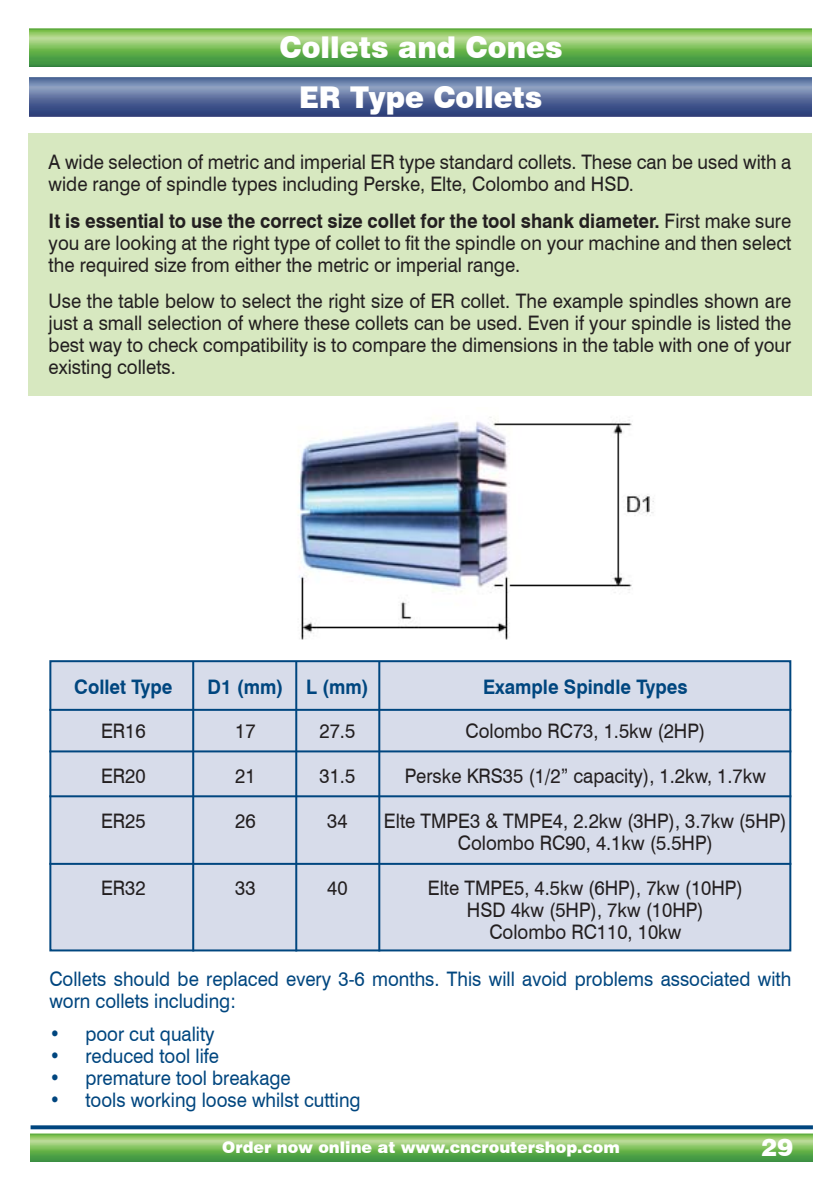
<style>
.page{position:relative;width:840px;height:1190px;background:#fff}
.page>*{position:absolute;margin:0;border:0;box-sizing:border-box;transform-origin:0 0}
.t1{font:900 30px/49.6px "Swiss 721 BT";color:#fff;text-align:center;scale:.95 1}
.t2{font:900 24px "Swiss 721 BT";color:#fff}
.t3{font:20px/22px "Swiss 721 BT";color:#231f20;text-align:justify;scale:.93 1}
.t4{font:20px/22px "Swiss 721 BT";color:#00467f;scale:.93 1}
.t5{font:700 20px "Swiss 721 BT";color:#00467f;scale:.93 1}
.t6{font:900 16px "Swiss 721 BT";color:#fff}
.s1{font-weight:700}
</style>
<div class="page">
<svg style="left:31px;top:1125px;width:782px;height:4px;background:#16568a"></svg>
<img style="left:30px;top:1134px;width:783px;height:28px">
<img style="left:29px;top:28px;width:783px;height:39px">
<div style="left:29px;top:133px;width:783px;height:262px;background:#d7e8c0"></div>
<img style="left:30px;top:78px;width:782px;height:39px">
<div style="left:50px;top:661px;width:740px;height:289px;background:#d7dcea"></div>
<div style="left:49px;top:660px;width:742px;height:291px;border:2px solid #00467f"></div>
<hr style="left:192px;top:661px;width:2px;height:290px;background:#00467f">
<hr style="left:295px;top:661px;width:2px;height:290px;background:#00467f">
<hr style="left:378px;top:661px;width:2px;height:290px;background:#00467f">
<hr style="left:49px;top:709px;width:742px;height:2px;background:#00467f">
<hr style="left:49px;top:750px;width:742px;height:2px;background:#00467f">
<hr style="left:49px;top:795px;width:742px;height:2px;background:#00467f">
<hr style="left:49px;top:863px;width:742px;height:2px;background:#00467f">
<img style="left:298px;top:417px;width:356px;height:223px">
<h1 class="t1" style="left:280px;top:22px;width:299px">Collets and Cones<br>ER Type Collets</h1>
<p class="t3" style="left:49px;top:151px;width:800px">A wide selection of metric and imperial ER type standard collets. These can be used with a wide range of spindle types including Perske, Elte, Colombo and HSD.</p>
<p class="t3" style="left:49px;top:209px;width:800px"><span class="s1">It is essential to use the correct size collet for the tool shank diameter.</span> First make sure you are looking at the right type of collet to fit the spindle on your machine and then select the required size from either the metric or imperial range.</p>
<p class="t3" style="left:49px;top:289px;width:800px">Use the table below to select the right size of ER collet. The example spindles shown are just a small selection of where these collets can be used. Even if your spindle is listed the best way to check compatibility is to compare the dimensions in the table with one of your existing collets.</p>
<p class="t5" style="left:74px;top:675px;width:107px">Collet Type</p>
<p class="t5" style="left:207px;top:675px;width:175px">D1 (mm) L (mm)</p>
<p class="t5" style="left:483px;top:675px;width:222px">Example Spindle Types</p>
<p class="t3" style="left:101px;top:720px;width:50px">ER16</p>
<p class="t3" style="left:235px;top:720px;width:23px">17</p>
<p class="t3" style="left:320px;top:720px;width:40px">27.5</p>
<p class="t3" style="left:465px;top:720px;width:259px">Colombo RC73, 1.5kw (2HP)</p>
<p class="t3" style="left:101px;top:765px;width:50px">ER20</p>
<p class="t3" style="left:235px;top:765px;width:23px">21</p>
<p class="t3" style="left:320px;top:765px;width:40px">31.5</p>
<p class="t3" style="left:405px;top:765px;width:390px">Perske KRS35 (1/2” capacity), 1.2kw, 1.7kw</p>
<p class="t3" style="left:101px;top:810px;width:50px">ER25</p>
<p class="t3" style="left:235px;top:810px;width:23px">26</p>
<p class="t3" style="left:327px;top:810px;width:23px">34</p>
<p class="t3" style="left:384px;top:810px;width:435px;text-align:center">Elte TMPE3 &amp; TMPE4, 2.2kw (3HP), 3.7kw (5HP)<br>Colombo RC90, 4.1kw (5.5HP)</p>
<p class="t3" style="left:101px;top:876px;width:50px">ER32</p>
<p class="t3" style="left:235px;top:876px;width:23px">33</p>
<p class="t3" style="left:327px;top:876px;width:23px">40</p>
<p class="t3" style="left:428px;top:876px;width:340px;text-align:center">Elte TMPE5, 4.5kw (6HP), 7kw (10HP)<br>HSD 4kw (5HP), 7kw (10HP)<br>Colombo RC110, 10kw</p>
<p class="t4" style="left:49px;top:968px;width:799px">Collets should be replaced every 3-6 months. This will avoid problems associated with worn collets including:</p>
<p class="t4" style="left:49px;top:1023px;width:179px">• poor cut quality</p>
<p class="t4" style="left:49px;top:1045px;width:184px">• reduced tool life</p>
<p class="t4" style="left:49px;top:1067px;width:261px">• premature tool breakage</p>
<p class="t4" style="left:49px;top:1089px;width:336px">• tools working loose whilst cutting</p>
<p class="t6" style="left:222px;top:1137px;width:399px">Order now online at www.cncroutershop.com</p>
<p class="t2" style="left:762px;top:1133px;width:33px">29</p>
</div>
